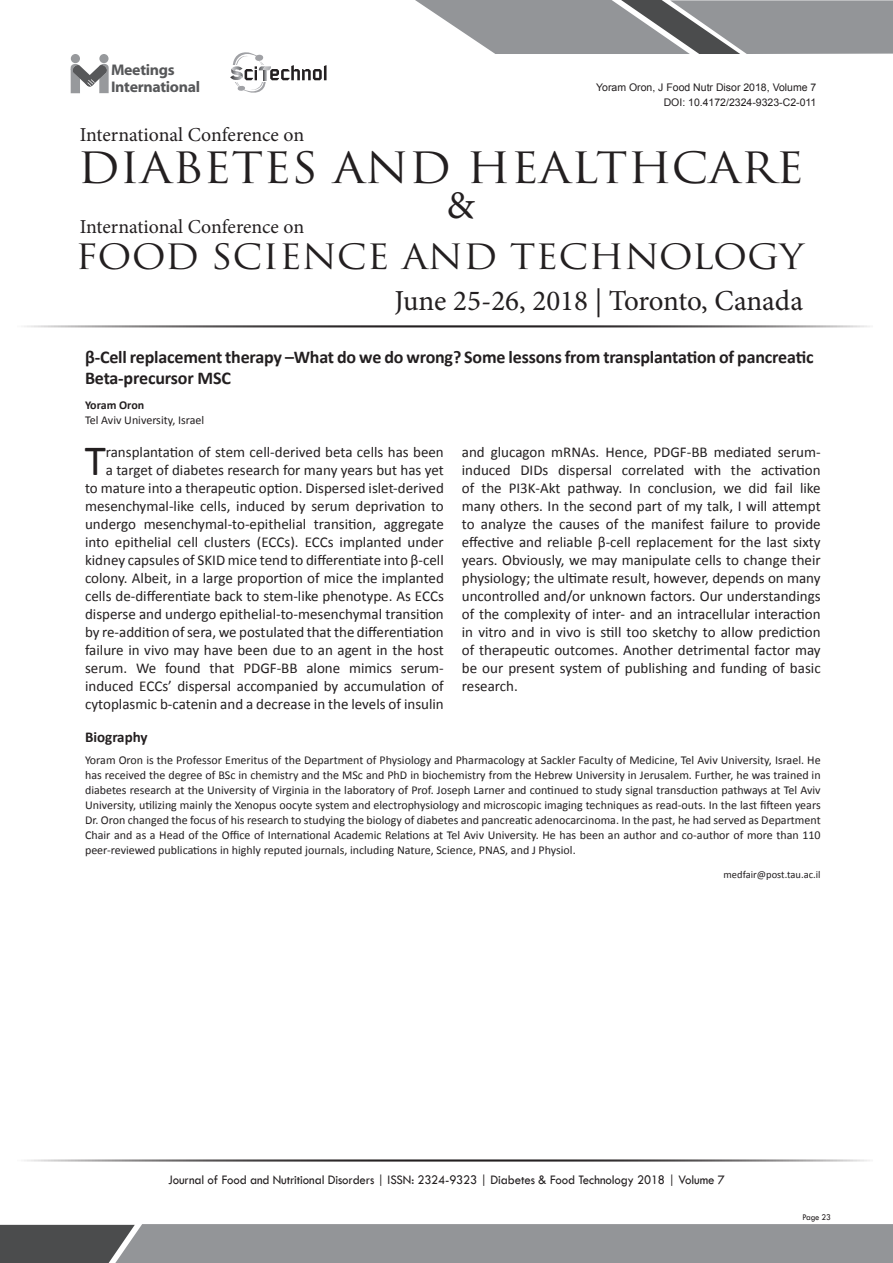
<style>
.page{position:relative;width:893px;height:1263px;background:#fff}
.page>*{position:absolute;margin:0;border:0;box-sizing:border-box;transform-origin:0 0}
.Abstract{font:43.35px "Calibri";color:#231f20}
.t1{font:42px "Trajan Pro";color:#231f20;scale:1.1 1}
.t2{font:39.6px "Minion Pro";color:#231f20}
.t3{font:33.9px "Trajan Pro";color:#231f20;scale:1.1 1}
.t4{font:28.95px "Minion Pro";letter-spacing:-.005em;color:#231f20}
.t5{font:19.8px "Minion Pro";letter-spacing:-.005em;color:#231f20}
.t6{font:700 18px/21px "Calibri";letter-spacing:-.01em;color:#231f20}
.t7{font:700 15.45px/17.1px "Myriad Web Pro";letter-spacing:-.02em;color:#57585a}
.Abstract-2{font:15px/18px "Calibri";color:#231f20;text-align:right}
.Bio_Heading{font:700 15px "Calibri";color:#231f20}
.t8{font:13.5px "Tw Cen";letter-spacing:-.01em;color:#231f20;scale:.95 1}
.Bio_Heading-2{font:12px/15px "Calibri";color:#231f20;text-align:justify}
.Affiliation{font:12px "Calibri";color:#231f20}
.Name{font:700 12px "Calibri";color:#231f20}
.t9{font:10.5px "Arial";color:#231f20}
.Bio_Heading-3{font:10.5px "Calibri";color:#231f20}
.t10{font:9px "Tw Cen";letter-spacing:-.02em;color:#231f20;scale:.95 1}
</style>
<div class="page">
<hr style="left:14px;top:325px;width:859px;height:2px;background:#231f20">
<hr style="left:14px;top:1159px;width:859px;height:2px;background:#231f20">
<svg style="left:71px;top:64px;width:38px;height:29px"></svg>
<div style="left:99px;top:54px;width:10px;height:9px;background:#97999c;border-radius:50%"></div>
<div style="left:71px;top:54px;width:9px;height:9px;background:#97999c;border-radius:50%"></div>
<svg style="left:415px;top:0;width:478px;height:54px;background:#9a9b9e"></svg>
<svg style="left:0;top:1224px;width:893px;height:39px;background:#8a8c8f"></svg>
<svg style="left:230px;top:52px;width:97px;height:41px"></svg>
<p class="t7" style="left:111px;top:61px;width:91px">Meetings<br>International</p>
<h3 class="t5" style="left:80px;top:121px;width:226px">International Conference on</h3>
<p class="t9" style="left:596px;top:81px;width:222px">Yoram Oron, J Food Nutr Disor 2018, Volume 7</p>
<p class="t9" style="left:664px;top:95px;width:154px">DOI: 10.4172/2324-9323-C2-011</p>
<h2 class="t1" style="left:78px;top:141px;width:662px">DIABETES AND HEALTHCARE</h2>
<h3 class="t2" style="left:446px;top:179px;width:30px">&amp;</h3>
<h3 class="t5" style="left:80px;top:213px;width:226px">International Conference on</h3>
<h3 class="t3" style="left:75px;top:235px;width:664px">FOOD SCIENCE AND TECHNOLOGY</h3>
<h3 class="t4" style="left:394px;top:282px;width:410px">June 25-26, 2018 | Toronto, Canada</h3>
<p class="t6" style="left:85px;top:346px;width:730px">β-Cell replacement therapy –What do we do wrong? Some lessons from transplantation of pancreatic<br>Beta-precursor MSC</p>
<p class="Name" style="left:85px;top:398px;width:61px">Yoram Oron</p>
<p class="Affiliation" style="left:85px;top:413px;width:121px">Tel Aviv University, Israel</p>
<p class="Abstract" style="left:85px;top:433px;width:23px">T</p>
<p class="Abstract-2" style="left:85px;top:443px;width:360px">ransplantation of stem cell-derived beta cells has been<br>a target of diabetes research for many years but has yet<br>to mature into a therapeutic option. Dispersed islet-derived mesenchymal-like cells, induced by serum deprivation to undergo mesenchymal-to-epithelial transition, aggregate into epithelial cell clusters (ECCs). ECCs implanted under kidney capsules of SKID mice tend to differentiate into β-cell colony. Albeit, in a large proportion of mice the implanted cells de-differentiate back to stem-like phenotype. As ECCs disperse and undergo epithelial-to-mesenchymal transition by re-addition of sera, we postulated that the differentiation failure in vivo may have been due to an agent in the host serum. We found that PDGF-BB alone mimics serum&shy;induced ECCs’ dispersal accompanied by accumulation of cytoplasmic b-catenin and a decrease in the levels of insulin</p>
<p class="Abstract-2" style="left:462px;top:443px;width:360px;text-align:justify">and glucagon mRNAs. Hence, PDGF-BB mediated serum&shy;induced DIDs dispersal correlated with the activation of the PI3K-Akt pathway. In conclusion, we did fail like many others. In the second part of my talk, I will attempt to analyze the causes of the manifest failure to provide effective and reliable β-cell replacement for the last sixty years. Obviously, we may manipulate cells to change their physiology; the ultimate result, however, depends on many uncontrolled and/or unknown factors. Our understandings of the complexity of inter- and an intracellular interaction in vitro and in vivo is still too sketchy to allow prediction of therapeutic outcomes. Another detrimental factor may be our present system of publishing and funding of basic research.</p>
<p class="Bio_Heading" style="left:85px;top:727px;width:64px">Biography</p>
<p class="Bio_Heading-2" style="left:85px;top:752px;width:737px">Yoram Oron is the Professor Emeritus of the Department of Physiology and Pharmacology at Sackler Faculty of Medicine, Tel Aviv University, Israel. He has received the degree of BSc in chemistry and the MSc and PhD in biochemistry from the Hebrew University in Jerusalem. Further, he was trained in diabetes research at the University of Virginia in the laboratory of Prof. Joseph Larner and continued to study signal transduction pathways at Tel Aviv University, utilizing mainly the Xenopus oocyte system and electrophysiology and microscopic imaging techniques as read-outs. In the last fifteen years Dr. Oron changed the focus of his research to studying the biology of diabetes and pancreatic adenocarcinoma. In the past, he had served as Department Chair and as a Head of the Office of International Academic Relations at Tel Aviv University. He has been an author and co-author of more than 110 peer-reviewed publications in highly reputed journals, including Nature, Science, PNAS, and J Physiol.</p>
<p class="Bio_Heading-3" style="left:724px;top:867px;width:99px">medfair@post.tau.ac.il</p>
<p class="t8" style="left:168px;top:1172px;width:587px">Journal of Food and Nutritional Disorders | ISSN: 2324-9323 | Diabetes &amp; Food Technology 2018 | Volume 7</p>
<p class="t10" style="left:802px;top:1212px;width:32px">Page 23</p>
</div>
